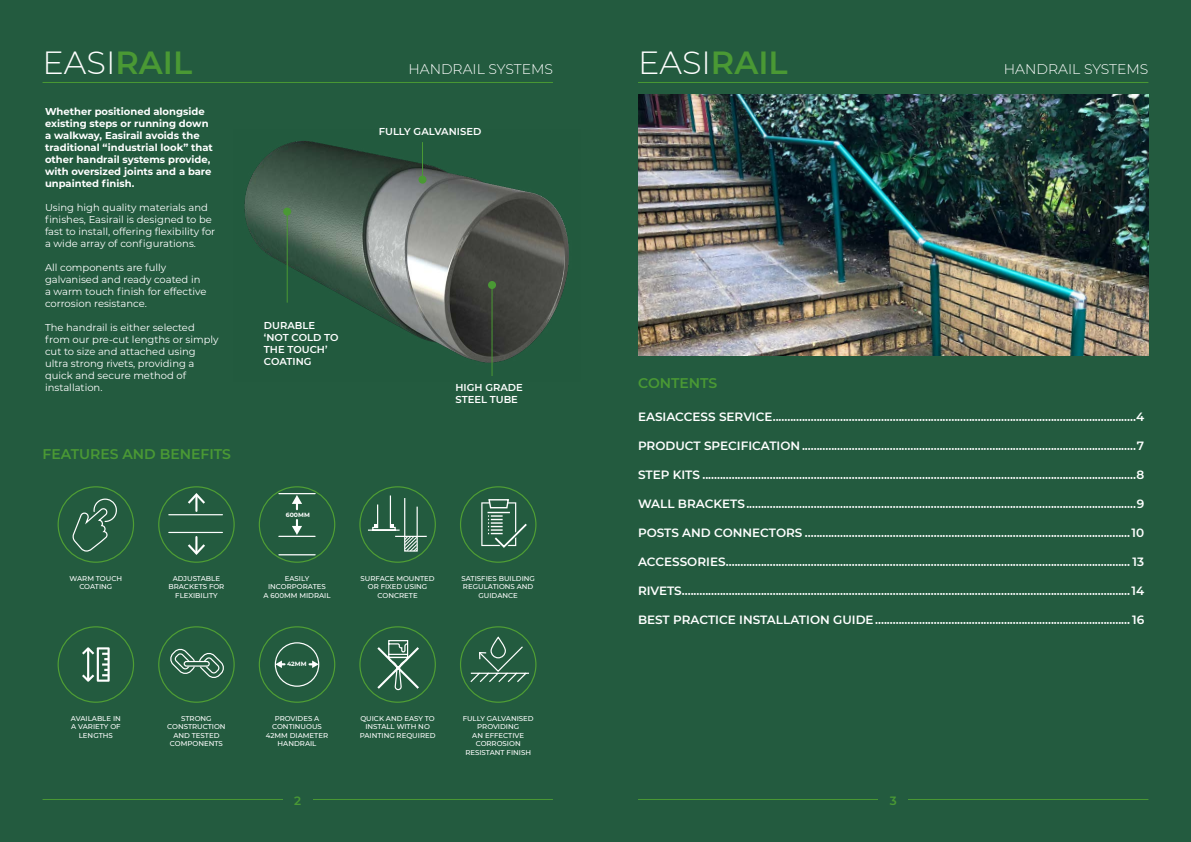
<style>
.page{position:relative;width:1191px;height:842px;background:#fff}
.page>*{position:absolute;margin:0;border:0;box-sizing:border-box;transform-origin:0 0}
.t1{font:300 32px "Montserrat";color:#fff}
.t2{font:300 14px "Montserrat";color:#fff}
.t3{font:600 14px "Montserrat";color:#4a9934}
.t4{font:600 12px "Montserrat";color:#fff}
.t5{font:600 12px "Montserrat";color:#4a9934}
.t6{font:10px/12px "Montserrat";color:#fff}
.t7{font:700 10px/12px "Montserrat";color:#fff}
.t8{font:600 10px/12px "Montserrat";color:#fff}
.t9{font:500 7px/8.4px "Montserrat";color:#fff;text-align:center}
.t10{font:700 6.1px "Montserrat";color:#fff}
.s1{font-weight:600;color:#4a9934}
</style>
<div class="page">
<div style="left:0;top:0;width:604px;height:842px;background:#235b3f"></div>
<div style="left:58px;top:486px;width:76px;height:77px;border:1px solid #4f9e34;border-radius:50%"></div>
<svg style="left:72px;top:498px;width:45px;height:54px"></svg>
<div style="left:158px;top:626px;width:77px;height:77px;border:1px solid #4f9e34;border-radius:50%"></div>
<svg style="left:170px;top:648px;width:54px;height:30px"></svg>
<div style="left:259px;top:486px;width:76px;height:77px;border:1px solid #4f9e34;border-radius:50%"></div>
<hr style="left:279px;top:554px;width:36px;height:1px;background:#fff">
<svg style="left:292px;top:495px;width:10px;height:14px"></svg>
<svg style="left:292px;top:520px;width:10px;height:15px"></svg>
<hr style="left:279px;top:493px;width:36px;height:1px;background:#fff">
<hr style="left:279px;top:536px;width:36px;height:1px;background:#fff">
<div style="left:359px;top:626px;width:77px;height:77px;border:1px solid #4f9e34;border-radius:50%"></div>
<svg style="left:377px;top:640px;width:42px;height:51px"></svg>
<div style="left:158px;top:486px;width:77px;height:77px;border:1px solid #4f9e34;border-radius:50%"></div>
<hr style="left:169px;top:532px;width:53px;height:1px;background:#fff">
<hr style="left:169px;top:514px;width:53px;height:1px;background:#fff">
<svg style="left:188px;top:493px;width:17px;height:18px"></svg>
<svg style="left:188px;top:537px;width:17px;height:18px"></svg>
<div style="left:259px;top:626px;width:76px;height:77px;border:1px solid #4f9e34;border-radius:50%"></div>
<div style="left:275px;top:642px;width:44px;height:45px;border:1px solid #fff;border-radius:50%"></div>
<svg style="left:275px;top:660px;width:9px;height:8px"></svg>
<svg style="left:309px;top:660px;width:10px;height:8px"></svg>
<div style="left:359px;top:486px;width:77px;height:77px;border:1px solid #4f9e34;border-radius:50%"></div>
<svg style="left:367px;top:494px;width:61px;height:58px"></svg>
<div style="left:460px;top:626px;width:76px;height:77px;border:1px solid #4f9e34;border-radius:50%"></div>
<svg style="left:469px;top:637px;width:61px;height:45px"></svg>
<div style="left:460px;top:486px;width:76px;height:77px;border:1px solid #4f9e34;border-radius:50%"></div>
<svg style="left:481px;top:498px;width:48px;height:51px"></svg>
<hr style="left:43px;top:799px;width:510px;height:1px;background:#4a9934">
<div style="left:283px;top:784px;width:29px;height:30px;background:#235b3f"></div>
<img style="left:244px;top:141px;width:325px;height:235px">
<hr style="left:491px;top:285px;width:1px;height:91px;background:#4a9934">
<div style="left:488px;top:281px;width:8px;height:8px;background:#4a9934;border-radius:50%"></div>
<hr style="left:287px;top:212px;width:1px;height:91px;background:#4a9934">
<div style="left:283px;top:208px;width:8px;height:8px;background:#4a9934;border-radius:50%"></div>
<hr style="left:422px;top:142px;width:1px;height:38px;background:#4a9934">
<div style="left:418px;top:176px;width:8px;height:8px;background:#4a9934;border-radius:50%"></div>
<hr style="left:43px;top:82px;width:510px;height:1px;background:#4a9934">
<div style="left:58px;top:626px;width:76px;height:77px;border:1px solid #4f9e34;border-radius:50%"></div>
<svg style="left:82px;top:647px;width:28px;height:35px"></svg>
<div style="left:587px;top:0;width:604px;height:842px;background:#235b3f"></div>
<hr style="left:638px;top:799px;width:510px;height:1px;background:#4a9934">
<div style="left:878px;top:784px;width:29px;height:30px;background:#235b3f"></div>
<hr style="left:638px;top:82px;width:510px;height:1px;background:#4a9934">
<img style="left:638px;top:95px;width:510px;height:261px">
<h1 class="t1" style="left:43px;top:40px;width:151px">EASI<span class="s1">RAIL</span></h1>
<p class="t2" style="left:408px;top:59px;width:146px">HANDRAIL SYSTEMS</p>
<h1 class="t1" style="left:638px;top:40px;width:151px">EASI<span class="s1">RAIL</span></h1>
<p class="t2" style="left:1004px;top:59px;width:146px">HANDRAIL SYSTEMS</p>
<p class="t7" style="left:45px;top:105px;width:169px">Whether positioned alongside existing steps or running down a walkway, Easirail avoids the traditional “industrial look” that other handrail systems provide, with oversized joints and a bare unpainted finish.</p>
<p class="t6" style="left:45px;top:201px;width:172px">Using high quality materials and finishes, Easirail is designed to be fast to install, offering flexibility for a wide array of configurations.</p>
<p class="t6" style="left:45px;top:261px;width:163px">All components are fully galvanised and ready coated in a warm touch finish for effective corrosion resistance.</p>
<p class="t6" style="left:45px;top:321px;width:175px">The handrail is either selected from our pre-cut lengths or simply cut to size and attached using ultra strong rivets, providing a quick and secure method of installation.</p>
<p class="t8" style="left:379px;top:125px;width:104px">FULLY GALVANISED</p>
<p class="t8" style="left:264px;top:319px;width:76px">DURABLE ‘NOT COLD TO<br>THE TOUCH’<br>COATING</p>
<p class="t8" style="left:455px;top:381px;width:69px">HIGH GRADE<br>STEEL TUBE</p>
<p class="t3" style="left:638px;top:374px;width:81px">CONTENTS</p>
<p class="t3" style="left:43px;top:444px;width:190px">FEATURES AND BENEFITS</p>
<p class="t9" style="left:70px;top:574px;width:54px">WARM TOUCH<br>COATING</p>
<p class="t9" style="left:168px;top:574px;width:57px">ADJUSTABLE<br>BRACKETS FOR<br>FLEXIBILITY</p>
<p class="t10" style="left:286px;top:510px;width:25px">600MM</p>
<p class="t9" style="left:263px;top:574px;width:69px">EASILY<br>INCORPORATES<br>A 600MM MIDRAIL</p>
<p class="t9" style="left:360px;top:574px;width:76px">SURFACE MOUNTED<br>OR FIXED USING<br>CONCRETE</p>
<p class="t9" style="left:461px;top:574px;width:75px">SATISFIES BUILDING<br>REGULATIONS AND<br>GUIDANCE</p>
<p class="t4" style="left:638px;top:408px;width:507px">EASIACCESS SERVICE............................................................................................................................4</p>
<p class="t4" style="left:638px;top:437px;width:507px">PRODUCT SPECIFICATION ..................................................................................................................7</p>
<p class="t4" style="left:638px;top:466px;width:508px">STEP KITS ....................................................................................................................................................8</p>
<p class="t4" style="left:638px;top:495px;width:508px">WALL BRACKETS.....................................................................................................................................9</p>
<p class="t4" style="left:638px;top:524px;width:508px">POSTS AND CONNECTORS ...............................................................................................................10</p>
<p class="t4" style="left:638px;top:553px;width:508px">ACCESSORIES.......................................................................................................................................... 13</p>
<p class="t4" style="left:638px;top:582px;width:508px">RIVETS.........................................................................................................................................................14</p>
<p class="t4" style="left:638px;top:611px;width:508px">BEST PRACTICE INSTALLATION GUIDE....................................................................................... 16</p>
<p class="t10" style="left:287px;top:660px;width:21px">42MM</p>
<p class="t9" style="left:71px;top:714px;width:52px">AVAILABLE IN<br>A VARIETY OF<br>LENGTHS</p>
<p class="t9" style="left:167px;top:714px;width:60px">STRONG<br>CONSTRUCTION<br>AND TESTED<br>COMPONENTS</p>
<p class="t9" style="left:266px;top:714px;width:64px">PROVIDES A<br>CONTINUOUS<br>42MM DIAMETER<br>HANDRAIL</p>
<p class="t9" style="left:360px;top:714px;width:77px">QUICK AND EASY TO<br>INSTALL WITH NO<br>PAINTING REQUIRED</p>
<p class="t9" style="left:463px;top:714px;width:73px">FULLY GALVANISED<br>PROVIDING<br>AN EFFECTIVE<br>CORROSION<br>RESISTANT FINISH</p>
<p class="t5" style="left:294px;top:792px;width:8px">2</p>
<p class="t5" style="left:889px;top:792px;width:8px">3</p>
</div>
